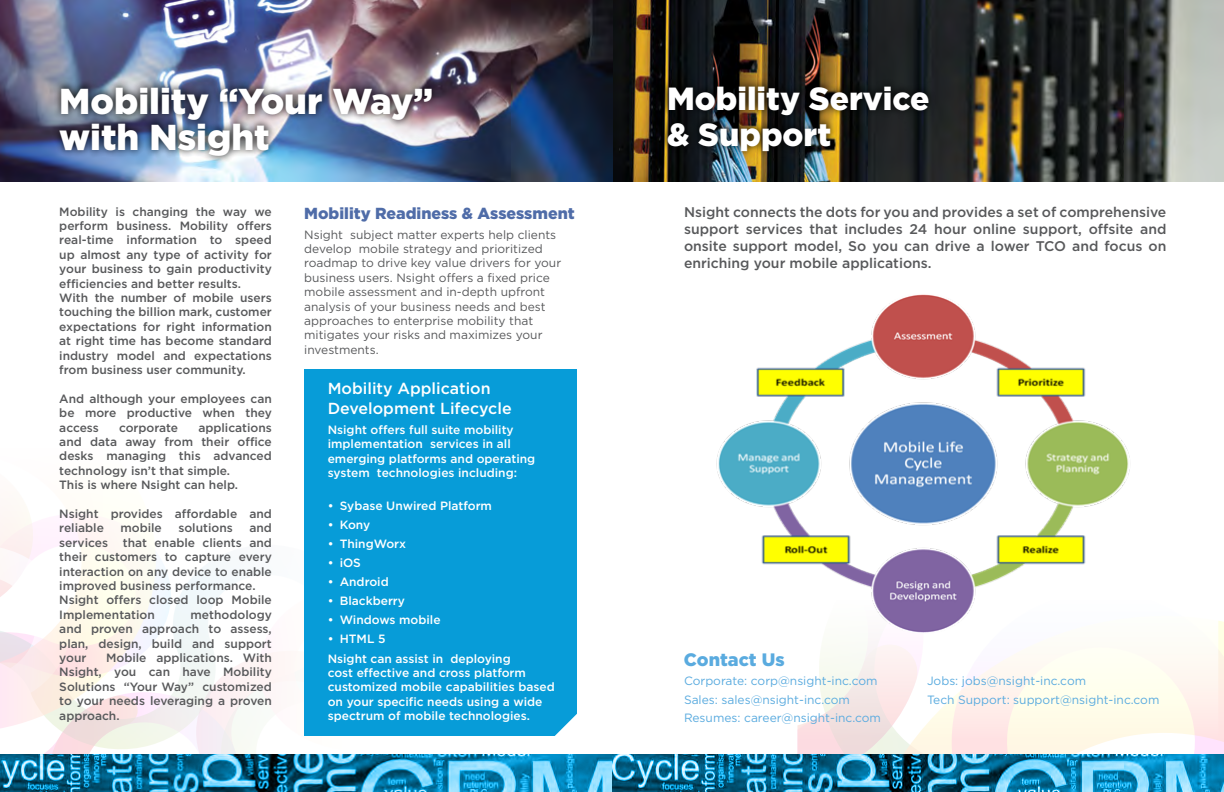
<style>
.page{position:relative;width:1224px;height:792px;background:#fff}
.page>*{position:absolute;margin:0;border:0;box-sizing:border-box;transform-origin:0 0}
.t1{font:900 36px/36px "Gotham";color:#fff}
.t2{font:900 32px/36px "Gotham";color:#fff}
.t3{font:900 18px "Gotham";color:#5aabdf}
.t4{font:500 16px/19.2px "Gotham";color:#fff}
.t5{font:900 16px "Gotham";color:#4f6ca8}
.t6{font:500 14px/16.8px "Gotham";color:#58595b;text-align:justify}
.t7{font:500 12px/14.4px "Gotham";color:#58595b}
.t8{font:500 12px/14.4px "Gotham";color:#fff}
.t9{font:12px/14.4px "Gotham";color:#58595b}
.t10{font:12px/18.4px "Gotham";color:#5aabdf}
</style>
<div class="page">
<svg style="left:44px;top:741px;width:212px;height:13px"></svg>
<svg style="left:0;top:511px;width:279px;height:230px"></svg>
<img style="left:0;top:0;width:1224px;height:181px">
<svg style="left:0;top:754px;width:612px;height:38px;background:#2588b1"></svg>
<div style="left:304px;top:369px;width:272px;height:367px;background:#079cd8"></div>
<svg style="left:555px;top:714px;width:22px;height:22px"></svg>
<svg style="left:797px;top:645px;width:421px;height:109px"></svg>
<svg style="left:612px;top:754px;width:612px;height:38px;background:#2586ae"></svg>
<img style="left:716px;top:294px;width:414px;height:339px">
<div style="left:51px;top:79px;width:388px;height:85px;background:#000;opacity:.95"></div>
<div style="left:660px;top:78px;width:277px;height:81px;background:#000;opacity:.95"></div>
<h1 class="t1" style="left:59px;top:82px;width:375px">Mobility “Your Way” with Nsight</h1>
<p class="t7" style="left:59px;top:204px;width:214px">Mobility is changing the way we perform business. Mobility offers real-time information to speed up almost any type of activity for your business to gain productivity efficiencies and better results.<br>With the number of mobile users touching the billion mark, customer expectations for right information at right time has become standard industry model and expectations from business user community.</p>
<p class="t7" style="left:59px;top:391px;width:214px;text-align:justify">And although your employees can be more productive when they access</p>
<p class="t7" style="left:59px;top:420px;width:214px;text-indent:139px">applications and data away from their office desks managing this advanced technology isn’t that simple.<br>This is where Nsight can help.</p>
<p class="t7" style="left:59px;top:506px;width:214px">Nsight provides affordable and reliable</p>
<p class="t7" style="left:119px;top:420px;width:61px">corporate</p>
<p class="t7" style="left:59px;top:521px;width:214px;text-indent:190px">and services that enable clients and their customers to capture every interaction on any device to enable improved business performance.<br>Nsight offers closed loop Mobile<br>Implementation</p>
<p class="t7" style="left:120px;top:521px;width:43px">mobile</p>
<p class="t7" style="left:178px;top:521px;width:56px">solutions</p>
<p class="t7" style="left:59px;top:607px;width:214px;text-align:justify;text-indent:131px">methodology and proven approach to assess, plan, design, build and support your</p>
<p class="t7" style="left:59px;top:650px;width:214px;text-align:justify;text-indent:47px">Mobile applications. With Nsight, you can have Mobility Solutions “Your Way” customized to your needs leveraging a proven approach.</p>
<h3 class="t5" style="left:304px;top:202px;width:272px">Mobility Readiness &amp; Assessment</h3>
<p class="t9" style="left:304px;top:227px;width:258px">Nsight subject matter experts help clients develop mobile strategy and prioritized roadmap to drive key value drivers for your business users. Nsight offers a fixed price mobile assessment and in-depth upfront analysis of your business needs and best approaches to enterprise mobility that mitigates your risks and maximizes your investments.</p>
<h3 class="t4" style="left:328px;top:379px;width:185px">Mobility Application<br>Development Lifecycle</h3>
<p class="t8" style="left:328px;top:422px;width:209px">Nsight offers full suite mobility implementation services in all emerging platforms and operating system technologies including:</p>
<p class="t8" style="left:328px;top:499px;width:166px">• Sybase Unwired Platform</p>
<p class="t8" style="left:328px;top:518px;width:44px">• Kony</p>
<p class="t8" style="left:328px;top:536px;width:80px">• ThingWorx</p>
<p class="t8" style="left:328px;top:555px;width:35px">• iOS</p>
<p class="t8" style="left:328px;top:574px;width:63px">• Android</p>
<p class="t8" style="left:328px;top:593px;width:79px">• Blackberry</p>
<p class="t8" style="left:328px;top:612px;width:114px">• Windows mobile</p>
<p class="t8" style="left:328px;top:628px;width:185px;line-height:20.1px">• HTML 5<br>Nsight can assist in deploying</p>
<p class="t8" style="left:328px;top:665px;width:228px">cost effective and cross platform customized mobile capabilities based on your specific needs using a wide spectrum of mobile technologies.</p>
<h2 class="t2" style="left:667px;top:81px;width:264px">Mobility Service &amp; Support</h2>
<p class="t6" style="left:684px;top:204px;width:484px">Nsight connects the dots for you and provides a set of comprehensive support services that includes 24 hour online support, offsite and onsite support model, So you can drive a lower TCO and focus on enriching your mobile applications.</p>
<h3 class="t3" style="left:684px;top:647px;width:102px">Contact Us</h3>
<p class="t10" style="left:684px;top:671px;width:198px">Corporate: corp@nsight-inc.com<br>Sales: sales@nsight-inc.com<br>Resumes: career@nsight-inc.com</p>
<p class="t10" style="left:927px;top:671px;width:234px">Jobs: jobs@nsight-inc.com<br>Tech Support: support@nsight-inc.com</p>
</div>
